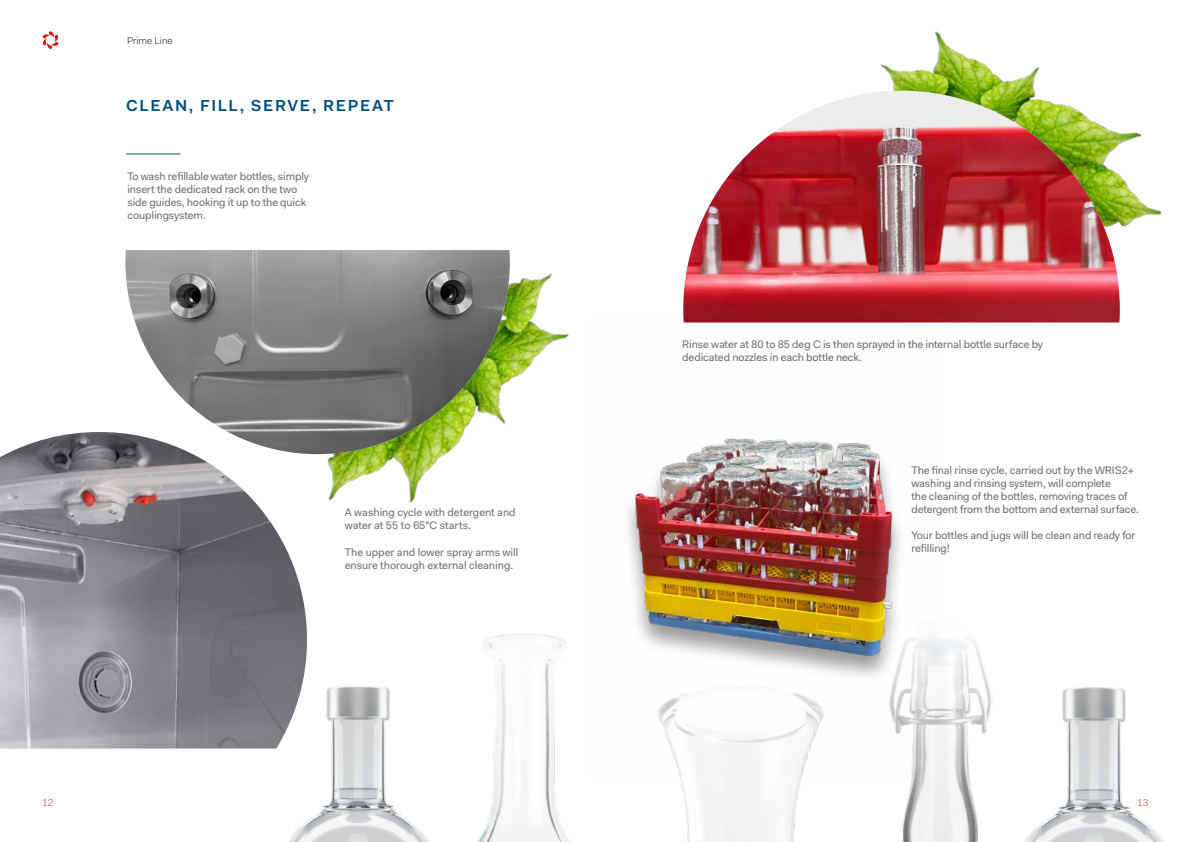
<style>
.page{position:relative;width:1191px;height:842px;background:#fff}
.page>*{position:absolute;margin:0;border:0;box-sizing:border-box;transform-origin:0 0}
.t1{font:600 16px "Fakt Pro";letter-spacing:.1em;color:#004f7d}
.t2{font:11px/13px "Fakt Pro";letter-spacing:-.01em;color:#706f6f}
.t3{font:300 10px "Fakt Pro";color:#000}
.t4{font:300 10px "Fakt Pro";color:#cd1719}
</style>
<div class="page">
<img style="left:1055px;top:687px;width:109px;height:155px">
<img style="left:478px;top:633px;width:92px;height:209px">
<img style="left:312px;top:273px;width:257px;height:230px">
<img style="left:881px;top:31px;width:281px;height:196px">
<hr style="left:126px;top:154px;width:54px;height:1px;background:#004f7d">
<img style="left:289px;top:686px;width:140px;height:156px">
<img style="left:683px;top:91px;width:436px;height:231px">
<img style="left:627px;top:315px;width:310px;height:281px">
<img style="left:125px;top:250px;width:385px;height:204px">
<img style="left:0;top:432px;width:307px;height:316px">
<img style="left:636px;top:596px;width:419px;height:246px">
<svg style="left:43px;top:31px;width:15px;height:18px"></svg>
<svg style="left:1133px;top:31px;width:15px;height:18px"></svg>
<p class="t3" style="left:127px;top:34px;width:47px">Prime Line</p>
<h1 class="t1" style="left:126px;top:95px;width:269px">CLEAN, FILL, SERVE, REPEAT</h1>
<p class="t2" style="left:127px;top:169px;width:183px">To wash refillable water bottles, simply insert the dedicated rack on the two side guides, hooking it up to the quick couplingsystem.</p>
<p class="t2" style="left:345px;top:505px;width:172px">A washing cycle with detergent and water at 55 to 65°C starts.</p>
<p class="t2" style="left:345px;top:545px;width:175px">The upper and lower spray arms will ensure thorough external cleaning.</p>
<p class="t2" style="left:682px;top:337px;width:362px">Rinse water at 80 to 85 deg C is then sprayed in the internal bottle surface by dedicated nozzles in each bottle neck.</p>
<p class="t2" style="left:911px;top:463px;width:229px">The final rinse cycle, carried out by the WRIS2+ washing and rinsing system, will complete<br>the cleaning of the bottles, removing traces of detergent from the bottom and external surface.</p>
<p class="t2" style="left:911px;top:528px;width:226px">Your bottles and jugs will be clean and ready for refilling!</p>
<p class="t4" style="left:42px;top:796px;width:13px">12</p>
<p class="t4" style="left:1137px;top:796px;width:13px">13</p>
</div>
